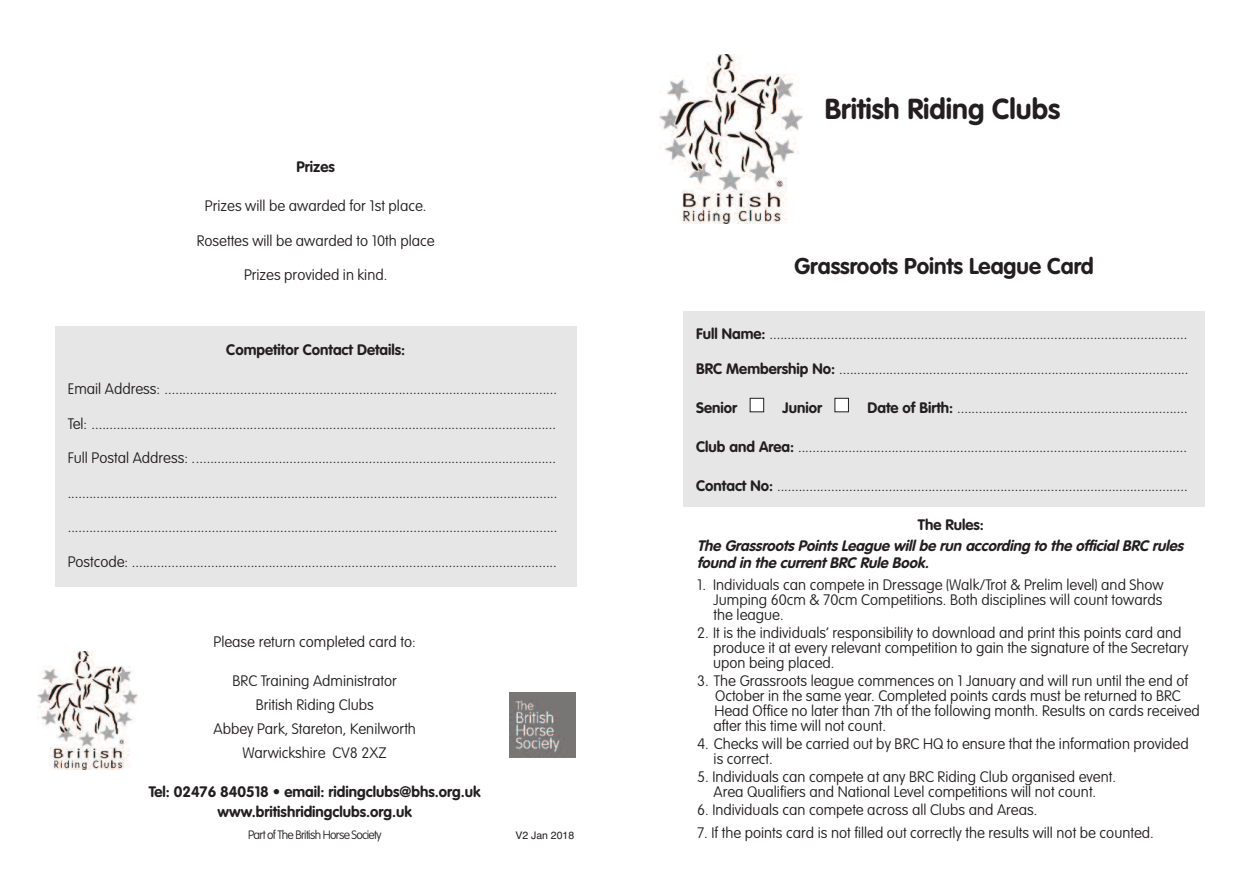
<style>
.page{position:relative;width:1259px;height:893px;background:#fff}
.page>*{position:absolute;margin:0;border:0;box-sizing:border-box;transform-origin:0 0}
.t1{font:700 28.5px "VAG Rounded Std";color:#231f20}
.t2{font:700 22.5px "VAG Rounded Std";color:#231f20}
.t3{font:100 15px/15px "VAG Rounded Std";color:#231f20}
.t4{font:700 15px/19.5px "VAG Rounded Std";color:#231f20;text-align:center}
.t5{font:italic 700 15px/16.5px "VAG Rounded Std";color:#231f20}
.t6{font:100 12px "VAG Rounded Std";letter-spacing:-.055em;color:#231f20}
.t7{font:10.5px "Helvetica";color:#231f20}
.s1{font-weight:700}
.s2{color:#fff}
</style>
<div class="page">
<div style="left:55px;top:326px;width:521px;height:260px;background:#e6e6e6"></div>
<img style="left:37px;top:651px;width:100px;height:119px">
<img style="left:510px;top:692px;width:65px;height:66px">
<div style="left:683px;top:311px;width:521px;height:196px;background:#e6e6e6"></div>
<img style="left:659px;top:54px;width:143px;height:170px">
<p class="t4" style="left:296px;top:158px;width:40px">Prizes</p>
<p class="t3" style="left:205px;top:200px;width:223px">Prizes will be awarded for 1st place.</p>
<p class="t3" style="left:197px;top:234px;width:239px">Rosettes will be awarded to 10th place</p>
<p class="t3" style="left:244px;top:269px;width:145px">Prizes provided in kind.</p>
<p class="t4" style="left:226px;top:341px;width:180px">Competitor Contact Details:</p>
<p class="t3" style="left:68px;top:383px;width:491px">Email Address: .............................................................................................................</p>
<p class="t3" style="left:68px;top:417px;width:490px">Tel: .................................................................................................................................</p>
<p class="t3" style="left:68px;top:452px;width:490px">Full Postal Address: .....................................................................................................</p>
<p class="t3" style="left:68px;top:486px;width:491px">........................................................................................................................................</p>
<p class="t3" style="left:68px;top:521px;width:491px">........................................................................................................................................</p>
<p class="t3" style="left:68px;top:555px;width:490px">Postcode: ......................................................................................................................</p>
<p class="t3" style="left:214px;top:635px;width:204px">Please return completed card to:</p>
<p class="t3" style="left:213px;top:670px;width:204px;line-height:24px;text-align:center">BRC Training Administrator<br>British Riding Clubs<br>Abbey Park, Stareton, Kenilworth<br>Warwickshire CV8 2XZ</p>
<p class="t4" style="left:149px;top:783px;width:333px">Tel: 02476 840518 • email: ridingclubs@bhs.org.uk www.britishridingclubs.org.uk</p>
<p class="t6" style="left:248px;top:830px;width:135px">Part of The British Horse Society</p>
<p class="t7" style="left:515px;top:829px;width:60px">V2 Jan 2018</p>
<h1 class="t1" style="left:825px;top:97px;width:237px">British Riding Clubs</h1>
<h2 class="t2" style="left:794px;top:256px;width:301px">Grassroots Points League Card</h2>
<p class="t3" style="left:696px;top:328px;width:493px"><span class="s1">Full Name:</span> ....................................................................................................................</p>
<p class="t3" style="left:696px;top:362px;width:494px"><span class="s1">BRC Membership No:</span> .................................................................................................</p>
<p class="t3" style="left:696px;top:401px;width:493px"><span class="s1">Senior</span> <span class="s2">■</span> <span class="s1">Junior</span> <span class="s2">■</span> <span class="s1">Date of Birth:</span> ................................................................</p>
<p class="t3" style="left:696px;top:440px;width:492px"><span class="s1">Club and Area:</span> ............................................................................................................</p>
<p class="t3" style="left:696px;top:479px;width:493px"><span class="s1">Contact No:</span> ..................................................................................................................</p>
<p class="t4" style="left:918px;top:516px;width:68px">The Rules:</p>
<p class="t5" style="left:697px;top:539px;width:491px">The Grassroots Points League will be run according to the official BRC rules found in the current BRC Rule Book.</p>
<p class="t3" style="left:713px;top:579px;width:451px;text-align:justify;text-indent:-17px">1. Individuals can compete in Dressage (Walk/Trot &amp; Prelim level) and Show Jumping 60cm &amp; 70cm Competitions. Both disciplines will count towards the league.</p>
<p class="t3" style="left:713px;top:627px;width:477px;text-indent:-16px">2. It is the individuals’ responsibility to download and print this points card and produce it at every relevant competition to gain the signature of the Secretary upon being placed.</p>
<p class="t3" style="left:713px;top:675px;width:488px;text-indent:-17px">3. The Grassroots league commences on 1 January and will run until the end of October in the same year. Completed points cards must be returned to BRC Head Office no later than 7th of the following month. Results on cards received after this time will not count.</p>
<p class="t3" style="left:713px;top:738px;width:476px;text-indent:-17px">4. Checks will be carried out by BRC HQ to ensure that the information provided is correct.</p>
<p class="t3" style="left:697px;top:771px;width:420px;text-align:center">5. Individuals can compete at any BRC Riding Club organised event.<br>Area Qualifiers and National Level competitions will not count.</p>
<p class="t3" style="left:697px;top:804px;width:342px">6. Individuals can compete across all Clubs and Areas.</p>
<p class="t3" style="left:697px;top:826px;width:458px">7. If the points card is not filled out correctly the results will not be counted.</p>
</div>
